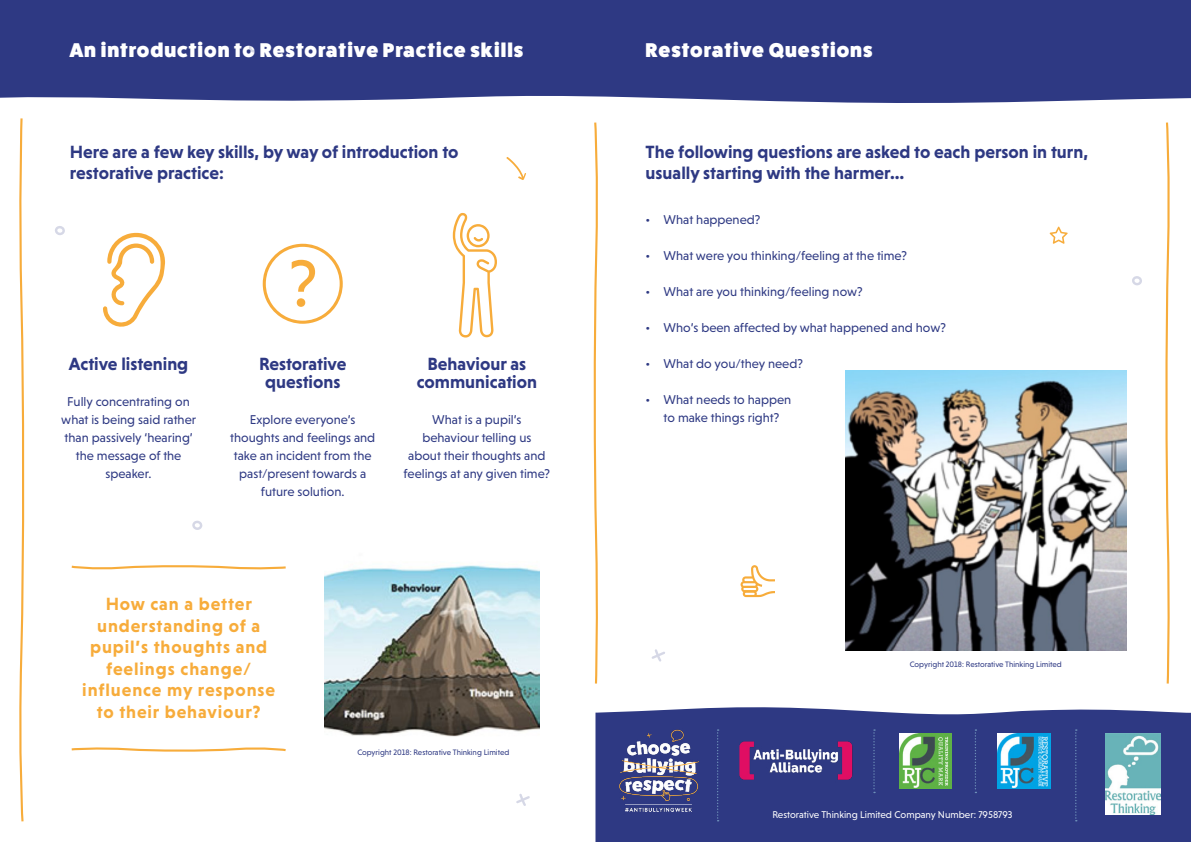
<style>
.page{position:relative;width:1191px;height:842px;background:#fff}
.page>*{position:absolute;margin:0;border:0;box-sizing:border-box;transform-origin:0 0}
.t1{font:800 20px "Fat Frank";letter-spacing:.05em;color:#fff}
.t2{font:700 18px/21.6px "Niveau Grotesk";color:#2e3983}
.t3{font:700 18px/21.6px "Niveau Grotesk";letter-spacing:.05em;color:#f7ac3b;text-align:center}
.t4{font:13px/18px "Niveau Grotesk";color:#2e3983;text-align:center}
.t5{font:10px "Niveau Grotesk";color:#fff}
.t6{font:8px "Niveau Grotesk";color:#2e3983}
</style>
<div class="page">
<div style="left:0;top:0;width:1191px;height:103px;background:#2e3983"></div>
<div style="left:595px;top:707px;width:596px;height:135px;background:#2e3983"></div>
<img style="left:615px;top:728px;width:87px;height:88px">
<img style="left:731px;top:739px;width:126px;height:43px">
<img style="left:899px;top:734px;width:52px;height:54px">
<img style="left:997px;top:734px;width:53px;height:54px">
<img style="left:1105px;top:734px;width:55px;height:80px">
<svg style="left:873px;top:729px;width:2px;height:64px"></svg>
<svg style="left:1075px;top:729px;width:1px;height:92px"></svg>
<svg style="left:974px;top:729px;width:2px;height:64px"></svg>
<svg style="left:717px;top:729px;width:1px;height:92px"></svg>
<img style="left:325px;top:565px;width:215px;height:172px">
<img style="left:845px;top:370px;width:281px;height:280px">
<svg style="left:263px;top:244px;width:80px;height:80px"></svg>
<svg style="left:453px;top:213px;width:44px;height:124px"></svg>
<svg style="left:19px;top:118px;width:6px;height:704px"></svg>
<svg style="left:71px;top:565px;width:215px;height:5px"></svg>
<svg style="left:71px;top:747px;width:215px;height:5px"></svg>
<svg style="left:1165px;top:122px;width:5px;height:562px"></svg>
<svg style="left:593px;top:122px;width:5px;height:562px"></svg>
<svg style="left:103px;top:232px;width:62px;height:95px"></svg>
<svg style="left:740px;top:565px;width:35px;height:32px"></svg>
<svg style="left:1049px;top:227px;width:18px;height:17px"></svg>
<svg style="left:506px;top:157px;width:20px;height:23px"></svg>
<svg style="left:651px;top:649px;width:14px;height:13px"></svg>
<svg style="left:516px;top:794px;width:14px;height:12px"></svg>
<svg style="left:192px;top:520px;width:10px;height:10px"></svg>
<svg style="left:1132px;top:276px;width:10px;height:9px"></svg>
<svg style="left:248px;top:43px;width:11px;height:10px"></svg>
<svg style="left:55px;top:226px;width:10px;height:9px"></svg>
<h1 class="t1" style="left:70px;top:38px;width:455px">An introduction to Restorative Practice skills</h1>
<h1 class="t1" style="left:645px;top:38px;width:228px">Restorative Questions</h1>
<h2 class="t2" style="left:70px;top:141px;width:390px">Here are a few key skills, by way of introduction to restorative practice:</h2>
<h2 class="t2" style="left:645px;top:141px;width:444px">The following questions are asked to each person in turn, usually starting with the harmer…</h2>
<h2 class="t2" style="left:69px;top:353px;width:121px">Active listening</h2>
<p class="t4" style="left:61px;top:393px;width:136px">Fully concentrating on what is being said rather than passively ‘hearing’ the message of the speaker.</p>
<h2 class="t2" style="left:259px;top:355px;width:89px;line-height:18px;text-align:center">Restorative questions</h2>
<p class="t4" style="left:230px;top:411px;width:147px">Explore everyone’s thoughts and feelings and take an incident from the past/present towards a future solution.</p>
<h2 class="t2" style="left:417px;top:355px;width:122px;line-height:18px;text-align:center">Behaviour as communication</h2>
<p class="t4" style="left:403px;top:411px;width:148px">What is a pupil’s behaviour telling us<br>about their thoughts and feelings at any given time?</p>
<h2 class="t3" style="left:82px;top:593px;width:194px">How can a better understanding of a pupil’s thoughts and feelings change/ influence my response to their behaviour?</h2>
<p class="t6" style="left:357px;top:748px;width:153px">Copyright 2018: Restorative Thinking Limited</p>
<p class="t4" style="left:645px;top:211px;width:116px">• What happened?</p>
<p class="t4" style="left:645px;top:247px;width:263px">• What were you thinking/feeling at the time?</p>
<p class="t4" style="left:645px;top:283px;width:219px">• What are you thinking/feeling now?</p>
<p class="t4" style="left:645px;top:319px;width:302px">• Who’s been affected by what happened and how?</p>
<p class="t4" style="left:645px;top:355px;width:159px">• What do you/they need?</p>
<p class="t4" style="left:645px;top:391px;width:147px">• What needs to happen to make things right?</p>
<p class="t6" style="left:909px;top:660px;width:153px">Copyright 2018: Restorative Thinking Limited</p>
<p class="t5" style="left:772px;top:808px;width:242px">Restorative Thinking Limited Company Number: 7958793</p>
</div>
